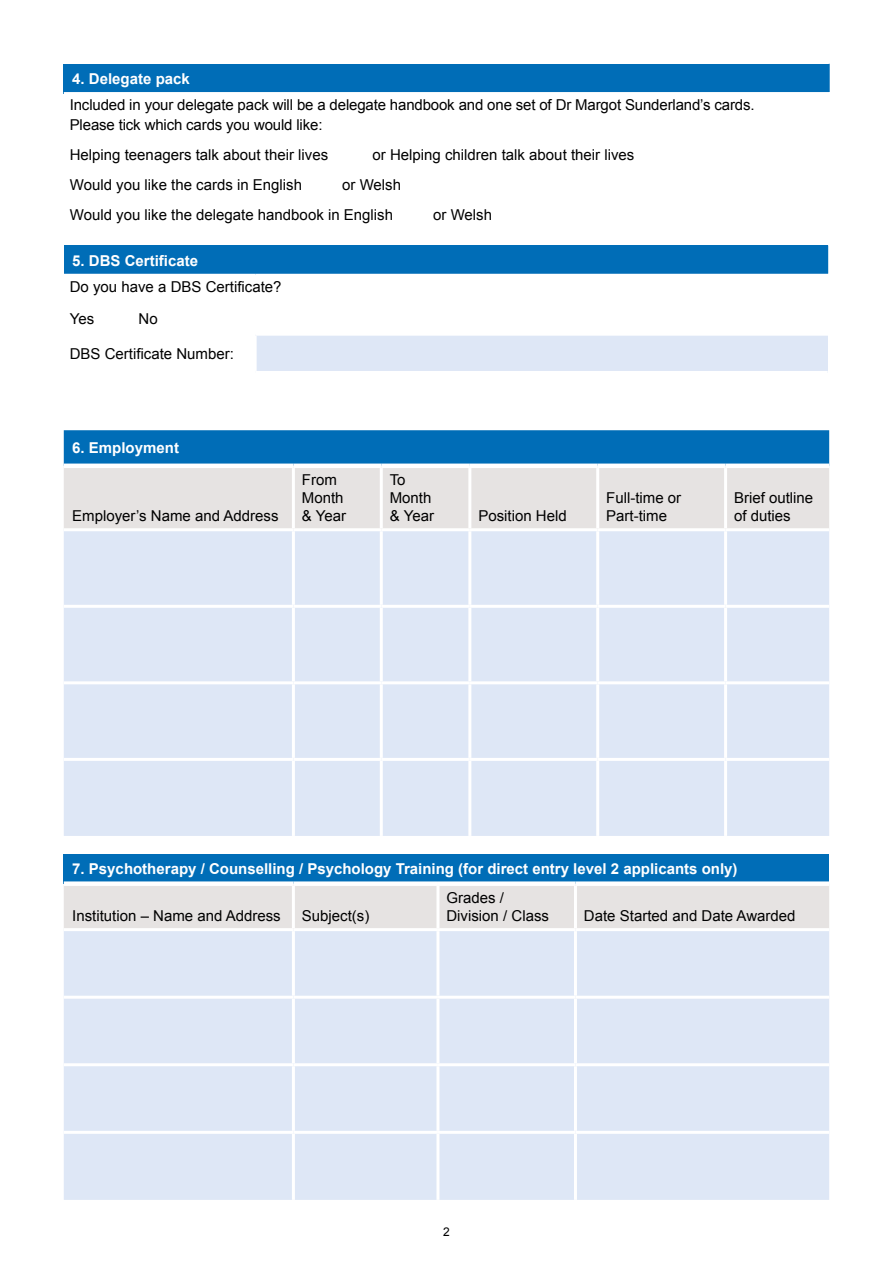
<style>
.page{position:relative;width:893px;height:1263px;background:#fff}
.page>*{position:absolute;margin:0;border:0;box-sizing:border-box;transform-origin:0 0}
.t1{font:15px/18px "Arial";color:#000}
.t2{font:700 15px "Arial";color:#fff}
.t3{font:12px "Arial";color:#000}
</style>
<div class="page">
<div style="left:64px;top:64px;width:765px;height:30px;background:#006db7"></div>
<svg style="left:829px;top:64px;width:1px;height:28px"></svg>
<hr style="left:64px;top:92px;width:767px;height:3px;background:#fff">
<div style="left:64px;top:245px;width:764px;height:30px;background:#006db7"></div>
<div style="left:255px;top:334px;width:573px;height:38px;background:#dee7f6"></div>
<hr style="left:255px;top:333px;width:574px;height:3px;background:#fff">
<hr style="left:254px;top:336px;width:3px;height:35px;background:#fff">
<hr style="left:255px;top:371px;width:573px;height:3px;background:#fff">
<hr style="left:64px;top:274px;width:191px;height:3px;background:#fff">
<hr style="left:255px;top:274px;width:574px;height:3px;background:#fff">
<div style="left:64px;top:430px;width:765px;height:34px;background:#006db7"></div>
<div style="left:64px;top:468px;width:765px;height:60px;background:#e6e3e2"></div>
<div style="left:64px;top:531px;width:765px;height:305px;background:#dee7f6"></div>
<hr style="left:292px;top:468px;width:3px;height:60px;background:#fff">
<hr style="left:380px;top:468px;width:3px;height:60px;background:#fff">
<hr style="left:468px;top:468px;width:3px;height:60px;background:#fff">
<hr style="left:596px;top:468px;width:3px;height:60px;background:#fff">
<hr style="left:724px;top:468px;width:3px;height:60px;background:#fff">
<hr style="left:292px;top:531px;width:3px;height:74px;background:#fff">
<hr style="left:380px;top:531px;width:3px;height:74px;background:#fff">
<hr style="left:468px;top:531px;width:3px;height:74px;background:#fff">
<hr style="left:596px;top:531px;width:3px;height:74px;background:#fff">
<hr style="left:724px;top:531px;width:3px;height:74px;background:#fff">
<hr style="left:64px;top:605px;width:229px;height:3px;background:#fff">
<hr style="left:293px;top:605px;width:88px;height:3px;background:#fff">
<hr style="left:292px;top:608px;width:3px;height:73px;background:#fff">
<hr style="left:381px;top:605px;width:89px;height:3px;background:#fff">
<hr style="left:380px;top:608px;width:3px;height:73px;background:#fff">
<hr style="left:470px;top:605px;width:128px;height:3px;background:#fff">
<hr style="left:468px;top:608px;width:3px;height:73px;background:#fff">
<hr style="left:598px;top:605px;width:128px;height:3px;background:#fff">
<hr style="left:596px;top:608px;width:3px;height:73px;background:#fff">
<hr style="left:726px;top:605px;width:103px;height:3px;background:#fff">
<hr style="left:724px;top:608px;width:3px;height:73px;background:#fff">
<hr style="left:64px;top:681px;width:229px;height:3px;background:#fff">
<hr style="left:293px;top:681px;width:88px;height:3px;background:#fff">
<hr style="left:292px;top:684px;width:3px;height:74px;background:#fff">
<hr style="left:381px;top:681px;width:89px;height:3px;background:#fff">
<hr style="left:380px;top:684px;width:3px;height:74px;background:#fff">
<hr style="left:470px;top:681px;width:128px;height:3px;background:#fff">
<hr style="left:468px;top:684px;width:3px;height:74px;background:#fff">
<hr style="left:598px;top:681px;width:128px;height:3px;background:#fff">
<hr style="left:596px;top:684px;width:3px;height:74px;background:#fff">
<hr style="left:726px;top:681px;width:103px;height:3px;background:#fff">
<hr style="left:724px;top:684px;width:3px;height:74px;background:#fff">
<hr style="left:64px;top:758px;width:229px;height:3px;background:#fff">
<hr style="left:293px;top:758px;width:88px;height:3px;background:#fff">
<hr style="left:292px;top:761px;width:3px;height:75px;background:#fff">
<hr style="left:381px;top:758px;width:89px;height:3px;background:#fff">
<hr style="left:380px;top:761px;width:3px;height:75px;background:#fff">
<hr style="left:470px;top:758px;width:128px;height:3px;background:#fff">
<hr style="left:468px;top:761px;width:3px;height:75px;background:#fff">
<hr style="left:598px;top:758px;width:128px;height:3px;background:#fff">
<hr style="left:596px;top:761px;width:3px;height:75px;background:#fff">
<hr style="left:726px;top:758px;width:103px;height:3px;background:#fff">
<hr style="left:724px;top:761px;width:3px;height:75px;background:#fff">
<div style="left:64px;top:854px;width:765px;height:30px;background:#006db7"></div>
<div style="left:64px;top:886px;width:765px;height:42px;background:#e6e3e2"></div>
<div style="left:64px;top:931px;width:765px;height:269px;background:#dee7f6"></div>
<hr style="left:292px;top:886px;width:3px;height:42px;background:#fff">
<hr style="left:436px;top:886px;width:3px;height:42px;background:#fff">
<hr style="left:574px;top:886px;width:3px;height:42px;background:#fff">
<hr style="left:292px;top:931px;width:3px;height:65px;background:#fff">
<hr style="left:436px;top:931px;width:3px;height:65px;background:#fff">
<hr style="left:574px;top:931px;width:3px;height:65px;background:#fff">
<hr style="left:64px;top:996px;width:229px;height:3px;background:#fff">
<hr style="left:293px;top:996px;width:145px;height:3px;background:#fff">
<hr style="left:292px;top:999px;width:3px;height:64px;background:#fff">
<hr style="left:438px;top:996px;width:137px;height:3px;background:#fff">
<hr style="left:436px;top:999px;width:3px;height:64px;background:#fff">
<hr style="left:575px;top:996px;width:254px;height:3px;background:#fff">
<hr style="left:574px;top:999px;width:3px;height:64px;background:#fff">
<hr style="left:64px;top:1063px;width:229px;height:3px;background:#fff">
<hr style="left:293px;top:1063px;width:145px;height:3px;background:#fff">
<hr style="left:292px;top:1066px;width:3px;height:65px;background:#fff">
<hr style="left:438px;top:1063px;width:137px;height:3px;background:#fff">
<hr style="left:436px;top:1066px;width:3px;height:65px;background:#fff">
<hr style="left:575px;top:1063px;width:254px;height:3px;background:#fff">
<hr style="left:574px;top:1066px;width:3px;height:65px;background:#fff">
<hr style="left:64px;top:1131px;width:229px;height:3px;background:#fff">
<hr style="left:293px;top:1131px;width:145px;height:3px;background:#fff">
<hr style="left:292px;top:1134px;width:3px;height:66px;background:#fff">
<hr style="left:438px;top:1131px;width:137px;height:3px;background:#fff">
<hr style="left:436px;top:1134px;width:3px;height:66px;background:#fff">
<hr style="left:575px;top:1131px;width:254px;height:3px;background:#fff">
<hr style="left:574px;top:1134px;width:3px;height:66px;background:#fff">
<div style="left:64px;top:881px;width:229px;height:5px;background:#fff"></div>
<div style="left:293px;top:881px;width:145px;height:5px;background:#fff"></div>
<div style="left:438px;top:881px;width:137px;height:5px;background:#fff"></div>
<div style="left:575px;top:881px;width:254px;height:5px;background:#fff"></div>
<p class="t2" style="left:72px;top:69px;width:119px">4. Delegate pack</p>
<p class="t1" style="left:70px;top:96px;width:686px;line-height:19.5px">Included in your delegate pack will be a delegate handbook and one set of Dr Margot Sunderland’s cards.<br>Please tick which cards you would like:</p>
<p class="t1" style="left:70px;top:146px;width:260px">Helping teenagers talk about their lives</p>
<p class="t1" style="left:373px;top:146px;width:263px">or Helping children talk about their lives</p>
<p class="t1" style="left:70px;top:176px;width:234px">Would you like the cards in English</p>
<p class="t1" style="left:342px;top:176px;width:60px">or Welsh</p>
<p class="t1" style="left:70px;top:206px;width:325px">Would you like the delegate handbook in English</p>
<p class="t1" style="left:433px;top:206px;width:60px">or Welsh</p>
<p class="t2" style="left:72px;top:251px;width:127px">5. DBS Certificate</p>
<p class="t1" style="left:70px;top:271px;width:213px;line-height:31.5px">Do you have a DBS Certificate?<br>Yes</p>
<p class="t1" style="left:139px;top:310px;width:21px">No</p>
<p class="t1" style="left:70px;top:345px;width:166px">DBS Certificate Number:</p>
<p class="t2" style="left:72px;top:438px;width:108px">6. Employment</p>
<p class="t1" style="left:72px;top:507px;width:208px">Employer’s Name and Address</p>
<p class="t1" style="left:302px;top:471px;width:36px">From</p>
<p class="t1" style="left:302px;top:489px;width:46px">Month &amp; Year</p>
<p class="t1" style="left:390px;top:471px;width:17px">To</p>
<p class="t1" style="left:390px;top:489px;width:46px">Month &amp; Year</p>
<p class="t1" style="left:478px;top:507px;width:90px">Position Held</p>
<p class="t1" style="left:606px;top:489px;width:76px">Full-time or<br>Part-time</p>
<p class="t1" style="left:734px;top:489px;width:81px">Brief outline of duties</p>
<p class="t2" style="left:72px;top:859px;width:667px">7. Psychotherapy / Counselling / Psychology Training (for direct entry level 2 applicants only)</p>
<p class="t1" style="left:72px;top:907px;width:210px">Institution – Name and Address</p>
<p class="t1" style="left:302px;top:907px;width:69px">Subject(s)</p>
<p class="t1" style="left:446px;top:889px;width:104px">Grades /<br>Division / Class</p>
<p class="t1" style="left:584px;top:907px;width:213px">Date Started and Date Awarded</p>
<p class="t3" style="left:443px;top:1223px;width:8px">2</p>
</div>
